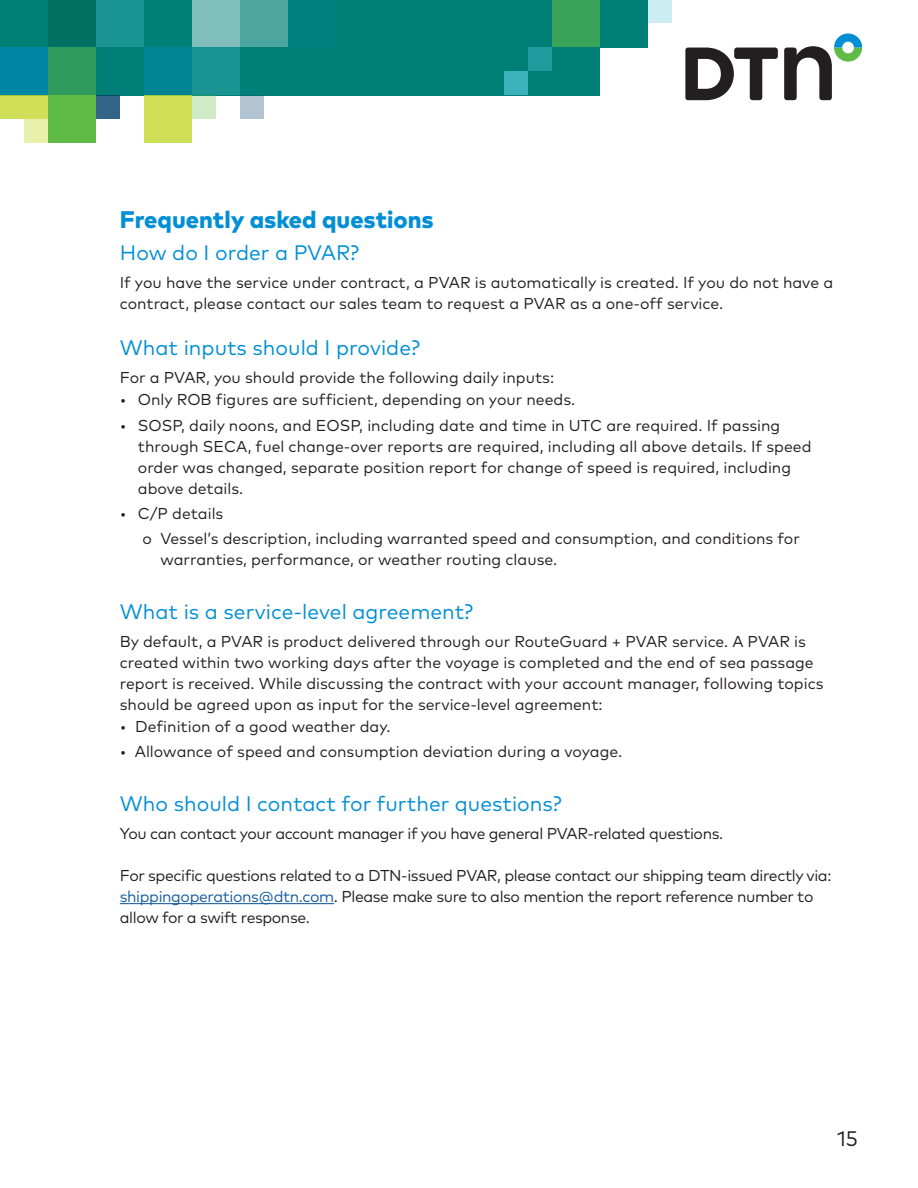
<style>
.page{position:relative;width:918px;height:1188px;background:#fff}
.page>*{position:absolute;margin:0;border:0;box-sizing:border-box;transform-origin:0 0}
.t1{font:800 24px "Mark Pro";color:#008fd5}
.Subhead{font:21px "Mark Pro";color:#008fd5}
.t2{font:21px "Mark Pro";color:#231f20}
.Bullet{font:15.75px/21px "Mark Pro";color:#231f20}
.Body{font:15.75px/21px "Mark Pro";color:#231f20}
.Body-2{font:15.75px/21px "Mark Pro";letter-spacing:-.025em;color:#231f20}
.s1{color:#175d9e}
</style>
<div class="page">
<svg style="left:685px;top:48px;width:93px;height:52px"></svg>
<svg style="left:784px;top:33px;width:78px;height:67px"></svg>
<div style="left:0;top:0;width:600px;height:95px;background:#007f76"></div>
<div style="left:192px;top:0;width:48px;height:47px;background:#7fbeba"></div>
<div style="left:240px;top:0;width:48px;height:47px;background:#4ca59e"></div>
<div style="left:600px;top:0;width:48px;height:47px;background:#007f76"></div>
<div style="left:0;top:47px;width:48px;height:48px;background:#0086a5"></div>
<div style="left:96px;top:0;width:48px;height:47px;background:#199493"></div>
<div style="left:24px;top:95px;width:24px;height:24px;background:#cfdf57"></div>
<div style="left:24px;top:119px;width:24px;height:24px;background:#e7efab"></div>
<div style="left:528px;top:47px;width:24px;height:24px;background:#219b9d"></div>
<div style="left:240px;top:95px;width:24px;height:24px;background:#b3c5d2"></div>
<div style="left:192px;top:95px;width:24px;height:24px;background:#cfeac7"></div>
<div style="left:96px;top:95px;width:24px;height:24px;background:#336387"></div>
<div style="left:0;top:95px;width:24px;height:24px;background:#cfdf57"></div>
<div style="left:192px;top:47px;width:48px;height:48px;background:#199493"></div>
<div style="left:288px;top:0;width:48px;height:47px;background:#00807f"></div>
<div style="left:144px;top:47px;width:48px;height:48px;background:#008392"></div>
<div style="left:144px;top:95px;width:48px;height:48px;background:#cfdf57"></div>
<div style="left:48px;top:0;width:48px;height:47px;background:#007162"></div>
<div style="left:552px;top:0;width:48px;height:47px;background:#39a359"></div>
<div style="left:48px;top:47px;width:48px;height:48px;background:#2f9c5e"></div>
<div style="left:48px;top:95px;width:48px;height:48px;background:#60bb46"></div>
<div style="left:648px;top:0;width:24px;height:23px;background:#cceef3"></div>
<div style="left:504px;top:71px;width:24px;height:24px;background:#3ab1bb"></div>
<hr style="left:120px;top:903px;width:214px;height:1px;background:#175d9e">
<p class="t1" style="left:120px;top:202px;width:315px">Frequently asked questions</p>
<p class="Subhead" style="left:120px;top:237px;width:241px">How do I order a PVAR?</p>
<p class="Body" style="left:120px;top:271px;width:715px">If you have the service under contract, a PVAR is automatically is created. If you do not have a contract, please contact our sales team to request a PVAR as a one-off service.</p>
<p class="Subhead" style="left:120px;top:332px;width:302px">What inputs should I provide?</p>
<p class="Body" style="left:120px;top:366px;width:436px">For a PVAR, you should provide the following daily inputs:</p>
<p class="Bullet" style="left:120px;top:388px;width:457px">• Only ROB figures are sufficient, depending on your needs.</p>
<p class="Bullet" style="left:138px;top:413px;width:675px;text-indent:-18px">• SOSP, daily noons, and EOSP, including date and time in UTC are required. If passing through SECA, fuel change-over reports are required, including all above details. If speed order was changed, separate position report for change of speed is required, including above details.</p>
<p class="Bullet" style="left:120px;top:502px;width:105px">• C/P details</p>
<p class="Bullet" style="left:160px;top:527px;width:641px;text-indent:-18px">o Vessel’s description, including warranted speed and consumption, and conditions for warranties, performance, or weather routing clause.</p>
<p class="Subhead" style="left:120px;top:596px;width:355px">What is a service-level agreement?</p>
<p class="Body" style="left:120px;top:629px;width:705px">By default, a PVAR is product delivered through our RouteGuard + PVAR service. A PVAR is created within two working days after the voyage is completed and the end of sea passage report is received. While discussing the contract with your account manager, following topics should be agreed upon as input for the service-level agreement:</p>
<p class="Bullet" style="left:120px;top:714px;width:272px">• Definition of a good weather day.</p>
<p class="Bullet" style="left:120px;top:740px;width:504px">• Allowance of speed and consumption deviation during a voyage.</p>
<p class="Subhead" style="left:120px;top:788px;width:444px">Who should I contact for further questions?</p>
<p class="Body-2" style="left:120px;top:821px;width:605px">You can contact your account manager if you have general PVAR-related questions.</p>
<p class="Body-2" style="left:120px;top:863px;width:713px">For specific questions related to a DTN-issued PVAR, please contact our shipping team directly via: <span class="s1">shippingoperations@dtn.com</span>. Please make sure to also mention the report reference number to allow for a swift response.</p>
<h2 class="t2" style="left:837px;top:1123px;width:22px">15</h2>
</div>
